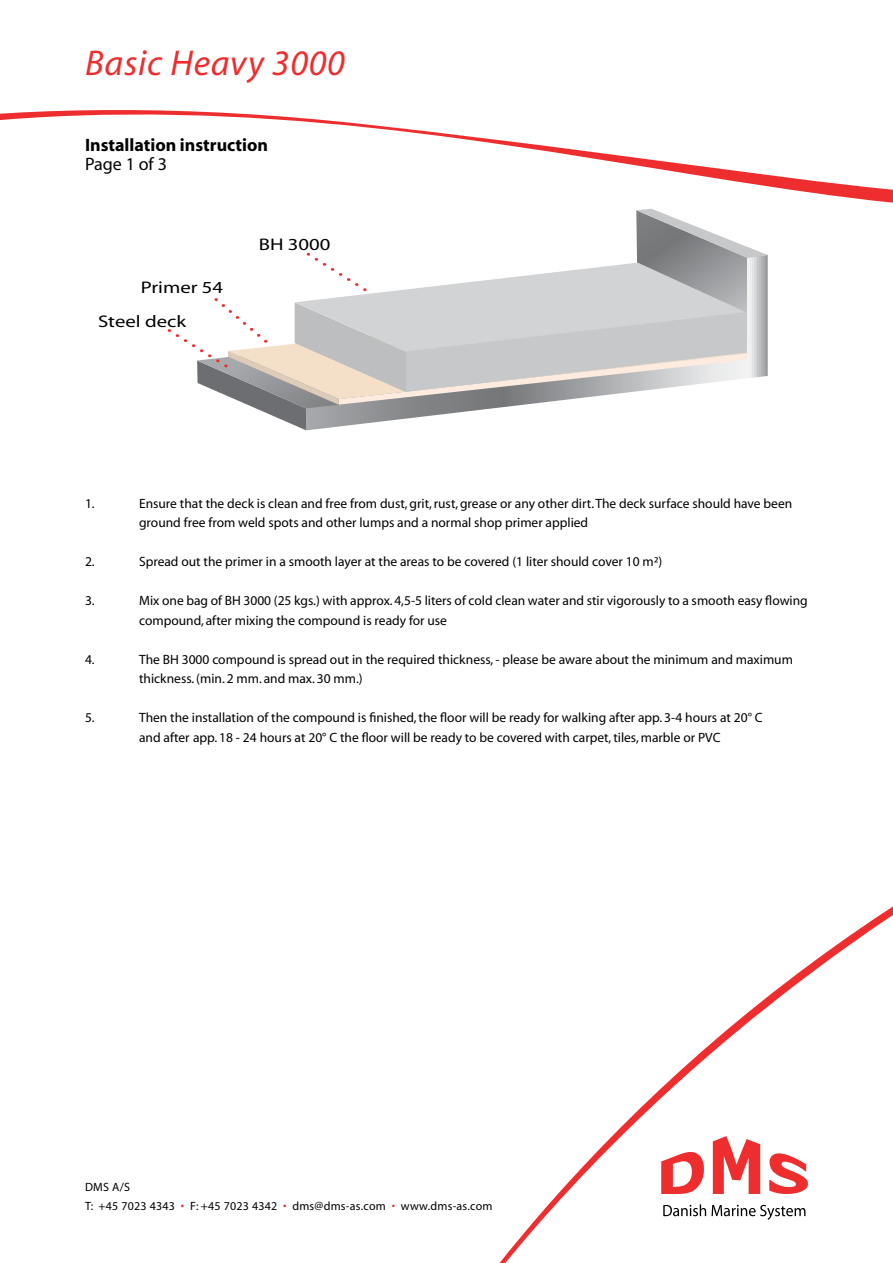
<style>
.page{position:relative;width:893px;height:1263px;background:#fff}
.page>*{position:absolute;margin:0;border:0;box-sizing:border-box;transform-origin:0 0}
.t1{font:italic 36px "Myriad";letter-spacing:.02em;color:#ee2d2e}
.t2{font:700 18px "Myriad";color:#000}
.t3{font:18px "Myriad";color:#000}
.t4{font:16.95px "Myriad";color:#000;scale:1.23 1}
.t5{font:13.5px/19.5px "Myriad";color:#000}
.t6{font:12px/19.5px "Myriad";letter-spacing:.02em;color:#000}
.s1{color:#ee2d2e}
</style>
<div class="page">
<svg style="left:499px;top:906px;width:394px;height:357px"></svg>
<svg style="left:0;top:110px;width:893px;height:99px"></svg>
<svg style="left:167px;top:209px;width:601px;height:221px"></svg>
<h1 class="t1" style="left:85px;top:45px;width:261px">Basic Heavy 3000</h1>
<h2 class="t2" style="left:85px;top:135px;width:184px">Installation instruction</h2>
<h2 class="t3" style="left:85px;top:155px;width:83px">Page 1 of 3</h2>
<p class="t4" style="left:141px;top:279px;width:69px">Primer 54</p>
<p class="t4" style="left:98px;top:313px;width:73px">Steel deck</p>
<p class="t4" style="left:259px;top:236px;width:60px">BH 3000</p>
<p class="t5" style="left:85px;top:494px;width:11px">1.</p>
<p class="t5" style="left:139px;top:494px;width:655px">Ensure that the deck is clean and free from dust, grit, rust, grease or any other dirt. The deck surface should have been ground free from weld spots and other lumps and a normal shop primer applied</p>
<p class="t5" style="left:85px;top:552px;width:11px">2.</p>
<p class="t5" style="left:139px;top:552px;width:525px">Spread out the primer in a smooth layer at the areas to be covered (1 liter should cover 10 m²)</p>
<p class="t5" style="left:85px;top:591px;width:11px">3.</p>
<p class="t5" style="left:139px;top:591px;width:670px">Mix one bag of BH 3000 (25 kgs.) with approx. 4,5-5 liters of cold clean water and stir vigorously to a smooth easy flowing compound, after mixing the compound is ready for use</p>
<p class="t5" style="left:85px;top:650px;width:11px">4.</p>
<p class="t5" style="left:139px;top:650px;width:655px">The BH 3000 compound is spread out in the required thickness, - please be aware about the minimum and maximum thickness. (min. 2 mm. and max. 30 mm.)</p>
<p class="t5" style="left:85px;top:708px;width:11px">5.</p>
<p class="t5" style="left:139px;top:708px;width:625px">Then the installation of the compound is finished, the floor will be ready for walking after app. 3-4 hours at 20° C and after app. 18 - 24 hours at 20° C the floor will be ready to be covered with carpet, tiles, marble or PVC</p>
<p class="t6" style="left:85px;top:1177px;width:409px">DMS A/S<br>T: +45 7023 4343 <span class="s1">•</span> F: +45 7023 4342 <span class="s1">•</span> dms@dms-as.com <span class="s1">•</span> www.dms-as.com</p>
</div>
